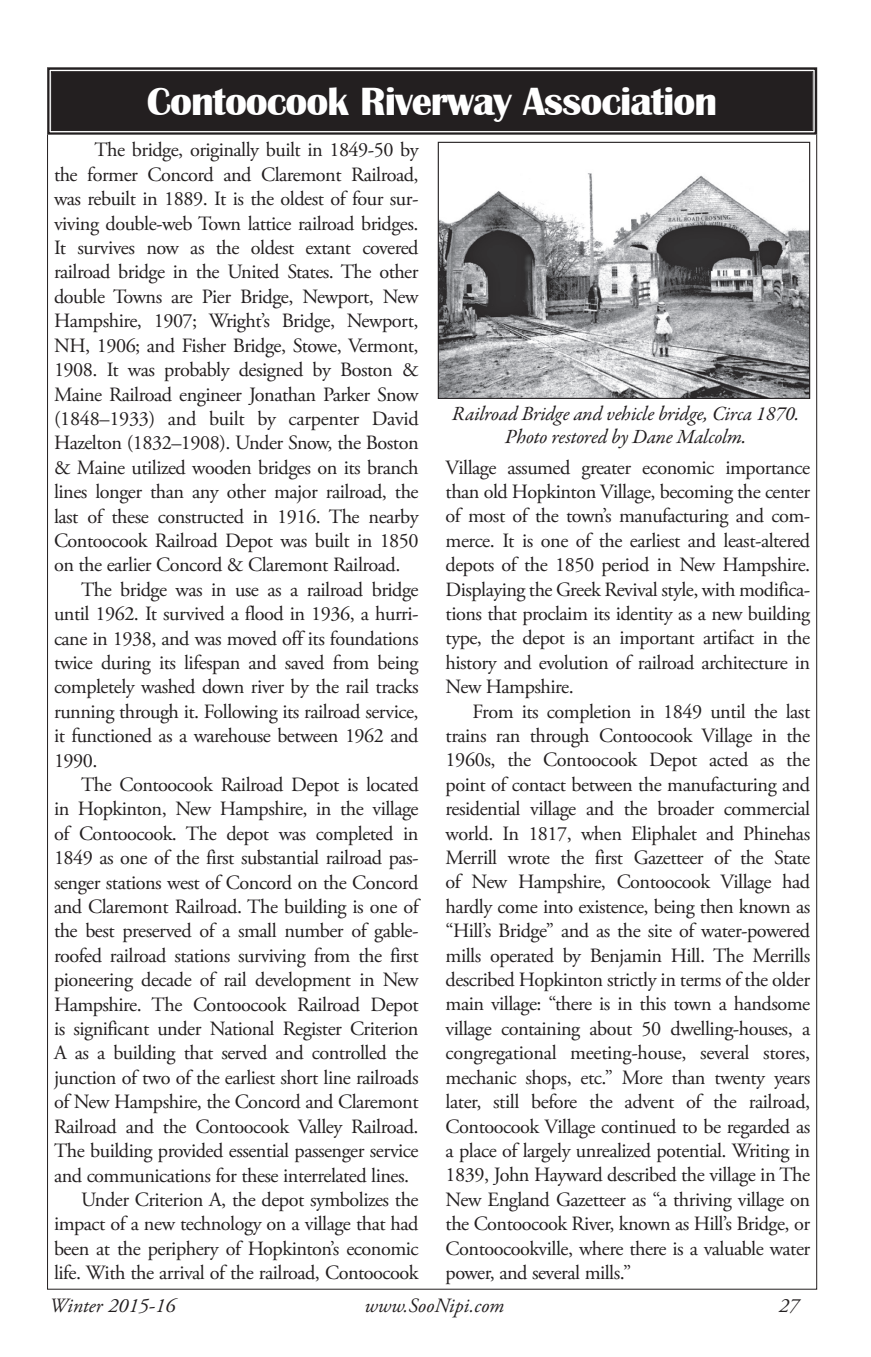
<style>
.page{position:relative;width:871px;height:1357px;background:#fff}
.page>*{position:absolute;margin:0;border:0;box-sizing:border-box;transform-origin:0 0}
.t1{font:700 40.5px "Britannic";letter-spacing:-.025em;color:#fff}
.t2{font:20.25px/24.3px "Adobe Garamond Pro";letter-spacing:-.025em;color:#231f20;text-align:justify}
.t3{font:italic 20.25px/22.5px "Garamond Premr Pro";letter-spacing:-.01em;color:#231f20;text-align:center}
.t4{font:italic 20.25px "Adobe Garamond Pro";color:#231f20}
</style>
<div class="page">
<svg style="left:47px;top:67px;width:771px;height:69px;background:#322e2f"></svg>
<div style="left:51px;top:71px;width:762px;height:60px;border:1px solid #231f20"></div>
<img style="left:440px;top:173px;width:368px;height:224px">
<div style="left:438px;top:142px;width:372px;height:257px;border:1px solid #231f20"></div>
<h1 class="t1" style="left:296px;top:59px;width:274px">Masonic Lodges</h1>
<h1 class="t1" style="left:147px;top:78px;width:572px">Contoocook Riverway Association</h1>
<p class="t2" style="left:94px;top:139px;width:326px">The bridge, originally built in 1849-50 by</p>
<p class="t2" style="left:54px;top:163px;width:366px">the former Concord and Claremont Railroad,</p>
<p class="t2" style="left:54px;top:187px;width:366px">was rebuilt in 1889. It is the oldest of four sur-</p>
<p class="t2" style="left:54px;top:212px;width:366px">viving double-web Town lattice railroad bridges.</p>
<p class="t2" style="left:54px;top:236px;width:366px">It survives now as the oldest extant covered</p>
<p class="t2" style="left:54px;top:261px;width:366px">railroad bridge in the United States. The other</p>
<p class="t2" style="left:54px;top:285px;width:366px">double Towns are Pier Bridge, Newport, New</p>
<p class="t2" style="left:54px;top:309px;width:366px">Hampshire, 1907; Wright’s Bridge, Newport,</p>
<p class="t2" style="left:54px;top:334px;width:366px">NH, 1906; and Fisher Bridge, Stowe, Vermont,</p>
<p class="t2" style="left:54px;top:358px;width:366px">1908. It was probably designed by Boston &amp;</p>
<p class="t2" style="left:54px;top:383px;width:366px">Maine Railroad engineer Jonathan Parker Snow</p>
<p class="t2" style="left:54px;top:407px;width:366px">(1848–1933) and built by carpenter David</p>
<p class="t2" style="left:54px;top:431px;width:366px">Hazelton (1832–1908). Under Snow, the Boston</p>
<p class="t2" style="left:54px;top:456px;width:366px">&amp; Maine utilized wooden bridges on its branch</p>
<p class="t2" style="left:54px;top:480px;width:366px">lines longer than any other major railroad, the</p>
<p class="t2" style="left:54px;top:505px;width:366px">last of these constructed in 1916. The nearby</p>
<p class="t2" style="left:54px;top:529px;width:366px">Contoocook Railroad Depot was built in 1850</p>
<p class="t2" style="left:54px;top:553px;width:348px">on the earlier Concord &amp; Claremont Railroad.</p>
<p class="t2" style="left:81px;top:578px;width:339px">The bridge was in use as a railroad bridge</p>
<p class="t2" style="left:54px;top:602px;width:366px">until 1962. It survived a flood in 1936, a hurri-</p>
<p class="t2" style="left:54px;top:627px;width:366px">cane in 1938, and was moved off its foundations</p>
<p class="t2" style="left:54px;top:651px;width:366px">twice during its lifespan and saved from being</p>
<p class="t2" style="left:54px;top:675px;width:366px">completely washed down river by the rail tracks</p>
<p class="t2" style="left:54px;top:700px;width:366px">running through it. Following its railroad service,</p>
<p class="t2" style="left:54px;top:724px;width:366px">it functioned as a warehouse between 1962 and</p>
<p class="t2" style="left:54px;top:749px;width:45px">1990.</p>
<p class="t2" style="left:81px;top:773px;width:339px">The Contoocook Railroad Depot is located</p>
<p class="t2" style="left:54px;top:797px;width:366px">in Hopkinton, New Hampshire, in the village</p>
<p class="t2" style="left:54px;top:822px;width:366px">of Contoocook. The depot was completed in</p>
<p class="t2" style="left:54px;top:846px;width:366px">1849 as one of the first substantial railroad pas-</p>
<p class="t2" style="left:54px;top:871px;width:366px">senger stations west of Concord on the Concord</p>
<p class="t2" style="left:54px;top:895px;width:366px">and Claremont Railroad. The building is one of</p>
<p class="t2" style="left:54px;top:919px;width:366px">the best preserved of a small number of gable-</p>
<p class="t2" style="left:54px;top:944px;width:366px">roofed railroad stations surviving from the first</p>
<p class="t2" style="left:54px;top:968px;width:366px">pioneering decade of rail development in New</p>
<p class="t2" style="left:54px;top:993px;width:366px">Hampshire. The Contoocook Railroad Depot</p>
<p class="t2" style="left:54px;top:1017px;width:366px">is significant under National Register Criterion</p>
<p class="t2" style="left:54px;top:1041px;width:366px">A as a building that served and controlled the</p>
<p class="t2" style="left:54px;top:1066px;width:366px">junction of two of the earliest short line railroads</p>
<p class="t2" style="left:54px;top:1090px;width:366px">of New Hampshire, the Concord and Claremont</p>
<p class="t2" style="left:54px;top:1115px;width:366px">Railroad and the Contoocook Valley Railroad.</p>
<p class="t2" style="left:54px;top:1139px;width:366px">The building provided essential passenger service</p>
<p class="t2" style="left:54px;top:1163px;width:357px">and communications for these interrelated lines.</p>
<p class="t2" style="left:81px;top:1188px;width:339px">Under Criterion A, the depot symbolizes the</p>
<p class="t2" style="left:54px;top:1212px;width:366px">impact of a new technology on a village that had</p>
<p class="t2" style="left:54px;top:1237px;width:366px">been at the periphery of Hopkinton’s economic</p>
<p class="t2" style="left:54px;top:1261px;width:366px">life. With the arrival of the railroad, Contoocook</p>
<p class="t3" style="left:452px;top:404px;width:349px">Railroad Bridge and vehicle bridge, Circa 1870.<br>Photo restored by Dane Malcolm.</p>
<p class="t2" style="left:446px;top:456px;width:366px">Village assumed greater economic importance than old Hopkinton Village, becoming the center of most of the town’s manufacturing and com&shy;merce. It is one of the earliest and least-altered depots of the 1850 period in New Hampshire.<br>Displaying the Greek Revival style, with modifica&shy;tions that proclaim its identity as a new building type, the depot is an important artifact in the history and evolution of railroad architecture in New Hampshire.</p>
<p class="t2" style="left:446px;top:700px;width:366px;text-indent:27px">From its completion in 1849 until the last trains ran through Contoocook Village in the 1960s, the Contoocook Depot acted as the point of contact between the manufacturing and residential village and the broader commercial world. In 1817, when Eliphalet and Phinehas Merrill wrote the first Gazetteer of the State of New Hampshire, Contoocook Village had hardly come into existence, being then known as “Hill’s Bridge” and as the site of water-powered mills operated by Benjamin Hill. The Merrills described Hopkinton strictly in terms of the older main village: “there is in this town a handsome village containing about 50 dwelling-houses, a congregational meeting-house, several stores, mechanic shops, etc.” More than twenty years later, still before the advent of the railroad, Contoocook Village continued to be regarded as a place of largely unrealized potential. Writing in 1839, John Hayward described the village in The New England Gazetteer as “a thriving village on the Contoocook River, known as Hill’s Bridge, or Contoocookville, where there is a valuable water power, and several mills.”</p>
<p class="t4" style="left:50px;top:1293px;width:127px">Winter 2015-16</p>
<p class="t4" style="left:365px;top:1293px;width:141px">www.SooNipi.com</p>
<p class="t4" style="left:778px;top:1293px;width:22px">27</p>
</div>
